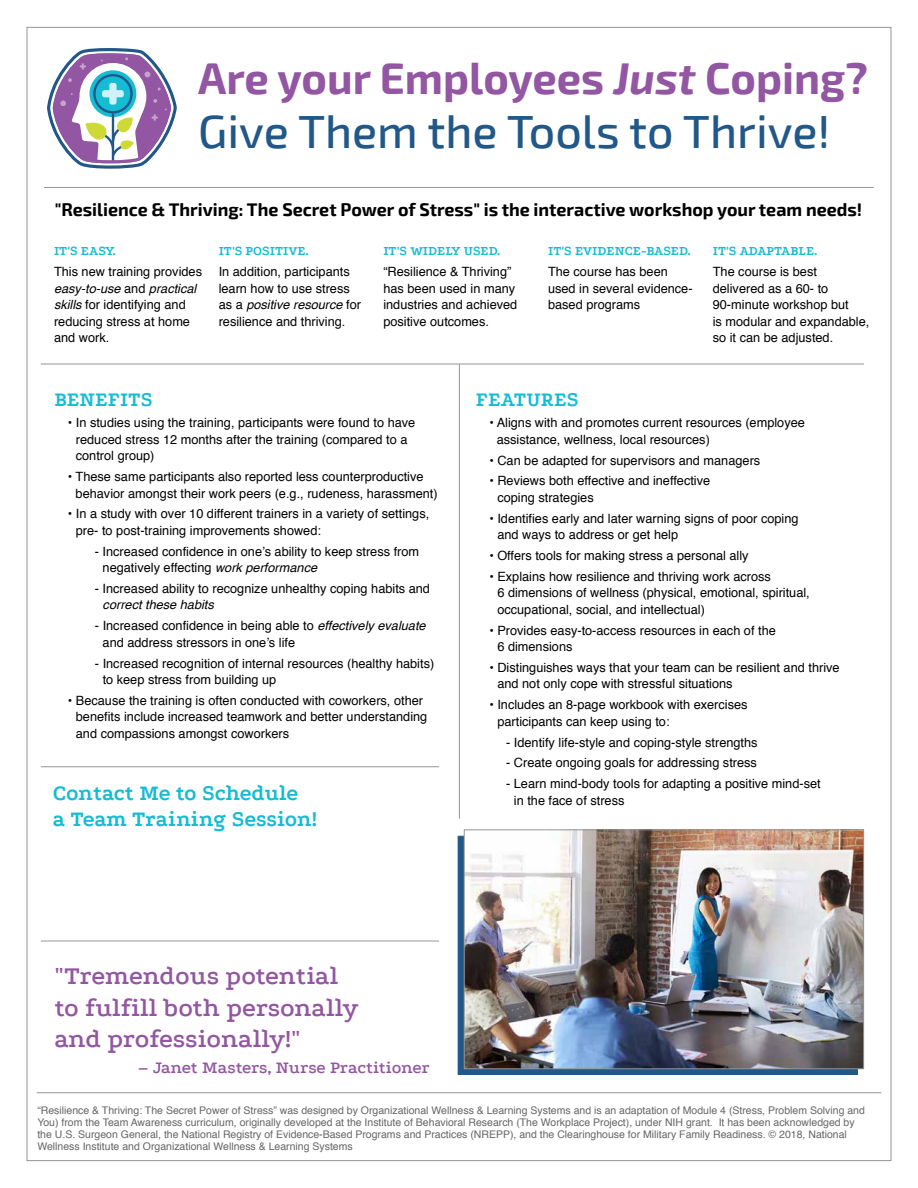
<style>
.page{position:relative;width:918px;height:1188px;background:#fff}
.page>*{position:absolute;margin:0;border:0;box-sizing:border-box;transform-origin:0 0}
.t1{font:500 46.5px "Exo 2";color:#215888}
.t2{font:700 43.5px "Exo 2";color:#9356a2}
.t3{font:600 27px/31.5px "Podkova";color:#9356a2}
.t4{font:700 22.5px/25.5px "Podkova";color:#15bcd4}
.t5{font:700 21px "Podkova";color:#15bcd4}
.t6{font:600 18px "Podkova";color:#9356a2}
.t7{font:700 17.85px "Exo 2";color:#000}
.t8{font:700 13.5px "Podkova";color:#15bcd4}
.t9{font:12.75px/16.5px "Helvetica";color:#000}
.t10{font:italic 12.75px "Helvetica";color:#000}
.t11{font:10.5px/12px "Helvetica";color:#666}
.s1{font-style:italic}
</style>
<div class="page">
<svg style="left:47px;top:48px;width:130px;height:121px"></svg>
<hr style="left:459px;top:364px;width:1px;height:455px;background:#939598">
<hr style="left:44px;top:187px;width:830px;height:1px;background:#939598">
<hr style="left:37px;top:1092px;width:844px;height:1px;background:#939598">
<hr style="left:41px;top:364px;width:823px;height:1px;background:#939598">
<hr style="left:41px;top:941px;width:398px;height:1px;background:#939598">
<hr style="left:41px;top:766px;width:398px;height:1px;background:#939598">
<svg style="left:458px;top:835px;width:400px;height:240px;background:#265a88"></svg>
<img style="left:466px;top:831px;width:396px;height:236px">
<div style="left:464px;top:829px;width:400px;height:240px;border:1px solid #939598"></div>
<h2 class="t2" style="left:198px;top:52px;width:671px">Are your Employees <span class="s1">Just</span> Coping?</h2>
<h1 class="t1" style="left:198px;top:104px;width:634px">Give Them the Tools to Thrive!</h1>
<h3 class="t7" style="left:55px;top:199px;width:809px">"Resilience &amp; Thriving: The Secret Power of Stress" is the interactive workshop your team needs!</h3>
<p class="t8" style="left:54px;top:241px;width:63px">IT'S EASY.</p>
<p class="t9" style="left:54px;top:264px;width:150px">This new training provides <span class="s1">easy-to-use</span> and <span class="s1">practical skills</span> for identifying and reducing stress at home and work.</p>
<p class="t8" style="left:219px;top:241px;width:92px">IT'S POSITIVE.</p>
<p class="t9" style="left:219px;top:264px;width:144px">In addition, participants learn how to use stress as a <span class="s1">positive resource</span> for resilience and thriving.</p>
<p class="t8" style="left:383px;top:241px;width:119px">IT'S WIDELY USED.</p>
<p class="t9" style="left:383px;top:264px;width:135px">“Resilience &amp; Thriving” has been used in many industries and achieved positive outcomes.</p>
<p class="t8" style="left:548px;top:241px;width:144px">IT'S EVIDENCE-BASED.</p>
<p class="t9" style="left:548px;top:264px;width:146px">The course has been used in several evidence&shy;based programs</p>
<p class="t8" style="left:713px;top:241px;width:106px">IT'S ADAPTABLE.</p>
<p class="t9" style="left:713px;top:264px;width:158px">The course is best delivered as a 60- to<br>90-minute workshop but<br>is modular and expandable, so it can be adjusted.</p>
<h3 class="t5" style="left:54px;top:385px;width:100px">BENEFITS</h3>
<p class="t9" style="left:76px;top:415px;width:341px;text-indent:-8px">• In studies using the training, participants were found to have reduced stress 12 months after the training (compared to a control group)</p>
<p class="t9" style="left:76px;top:469px;width:364px;text-indent:-8px">• These same participants also reported less counterproductive behavior amongst their work peers (e.g., rudeness, harassment)</p>
<p class="t9" style="left:76px;top:506px;width:355px;text-indent:-8px">• In a study with over 10 different trainers in a variety of settings, pre- to post-training improvements showed:</p>
<p class="t9" style="left:103px;top:543px;width:318px;text-indent:-8px">- Increased confidence in one’s ability to keep stress from negatively effecting <span class="s1">work performance</span></p>
<p class="t9" style="left:95px;top:581px;width:337px">- Increased ability to recognize unhealthy coping habits and</p>
<p class="t10" style="left:103px;top:595px;width:113px">correct these habits</p>
<p class="t9" style="left:103px;top:618px;width:324px;text-indent:-8px">- Increased confidence in being able to <span class="s1">effectively evaluate </span>and address stressors in one’s life</p>
<p class="t9" style="left:103px;top:655px;width:333px;text-indent:-8px">- Increased recognition of internal resources (healthy habits) to keep stress from building up</p>
<p class="t9" style="left:76px;top:693px;width:353px;text-indent:-8px">• Because the training is often conducted with coworkers, other benefits include increased teamwork and better understanding and compassions amongst coworkers</p>
<h3 class="t4" style="left:53px;top:780px;width:266px">Contact Me to Schedule<br>a Team Training Session!</h3>
<h3 class="t5" style="left:476px;top:385px;width:104px">FEATURES</h3>
<p class="t9" style="left:497px;top:415px;width:310px;text-indent:-7px">• Aligns with and promotes current resources (employee assistance, wellness, local resources)</p>
<p class="t9" style="left:489px;top:452px;width:272px">• Can be adapted for supervisors and managers</p>
<p class="t9" style="left:497px;top:473px;width:214px;text-indent:-8px">• Reviews both effective and ineffective coping strategies</p>
<p class="t9" style="left:497px;top:510px;width:303px;text-indent:-8px">• Identifies early and later warning signs of poor coping and ways to address or get help</p>
<p class="t9" style="left:489px;top:548px;width:261px">• Offers tools for making stress a personal ally</p>
<p class="t9" style="left:497px;top:568px;width:314px;text-indent:-8px">• Explains how resilience and thriving work across<br>6 dimensions of wellness (physical, emotional, spiritual, occupational, social, and intellectual)</p>
<p class="t9" style="left:497px;top:622px;width:280px;text-indent:-8px">• Provides easy-to-access resources in each of the<br>6 dimensions</p>
<p class="t9" style="left:497px;top:660px;width:344px;text-indent:-8px">• Distinguishes ways that your team can be resilient and thrive and not only cope with stressful situations</p>
<p class="t9" style="left:497px;top:697px;width:252px;text-indent:-8px">• Includes an 8-page workbook with exercises participants can keep using to:</p>
<p class="t9" style="left:506px;top:734px;width:253px">- Identify life-style and coping-style strengths</p>
<p class="t9" style="left:506px;top:755px;width:252px">- Create ongoing goals for addressing stress</p>
<p class="t9" style="left:514px;top:776px;width:308px;text-indent:-8px">- Learn mind-body tools for adapting a positive mind-set in the face of stress</p>
<h3 class="t3" style="left:55px;top:959px;width:305px">"Tremendous potential to fulfill both personally and professionally!"</h3>
<h3 class="t6" style="left:138px;top:1055px;width:293px">– Janet Masters, Nurse Practitioner</h3>
<p class="t11" style="left:37px;top:1105px;width:829px">“Resilience &amp; Thriving: The Secret Power of Stress” was designed by Organizational Wellness &amp; Learning Systems and is an adaptation of Module 4 (Stress, Problem Solving and You) from the Team Awareness curriculum, originally developed at the Institute of Behavioral Research (The Workplace Project), under NIH grant. It has been acknowledged by the U.S. Surgeon General, the National Registry of Evidence-Based Programs and Practices (NREPP), and the Clearinghouse for Military Family Readiness. © 2018, National Wellness Institute and Organizational Wellness &amp; Learning Systems</p>
</div>
